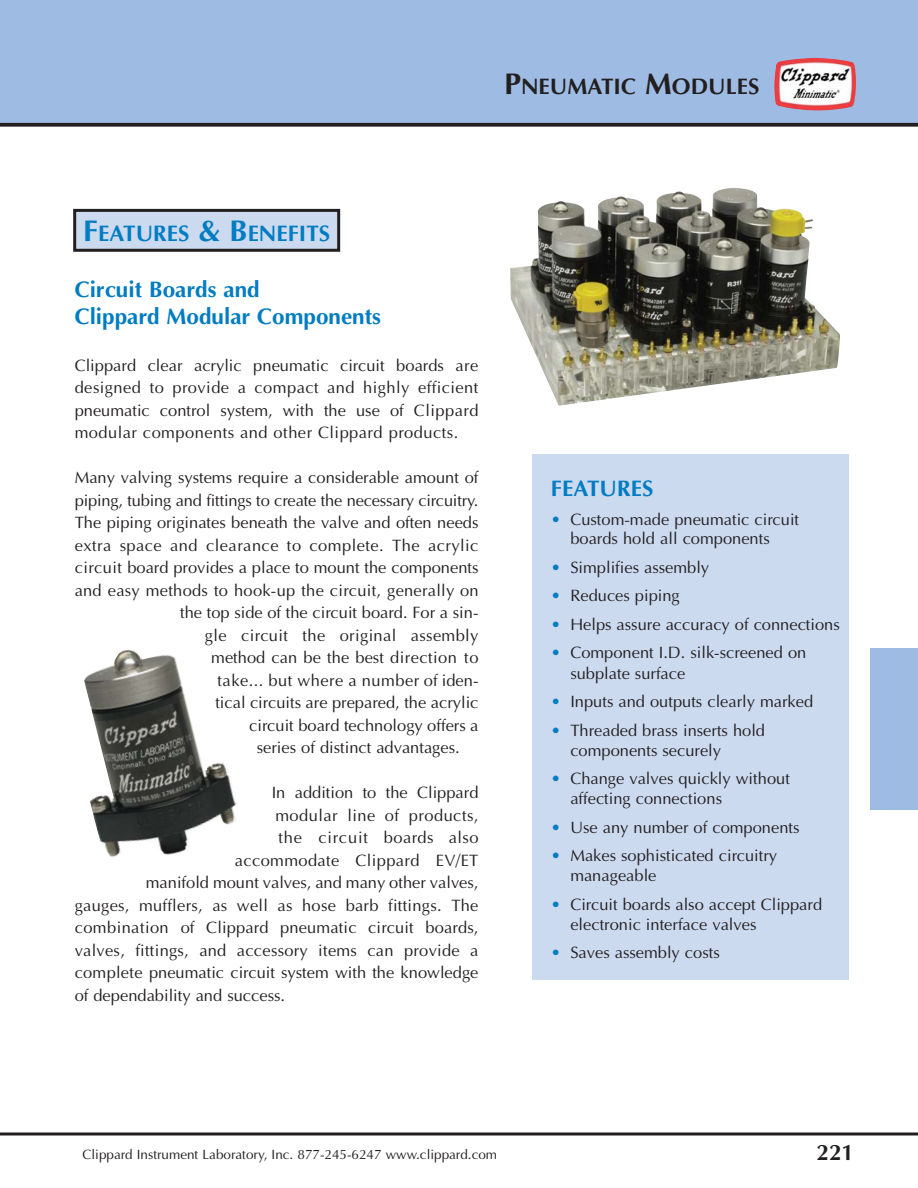
<style>
.page{position:relative;width:918px;height:1188px;background:#fff}
.page>*{position:absolute;margin:0;border:0;box-sizing:border-box;transform-origin:0 0}
.t1{font:700 22.5px/27.3px "Optima";color:#007cc2}
.t2{font:700 22.5px "Optima";color:#231f20}
.t3{font:16.5px/20.1px "Optima";color:#231f20}
.t4{font:16.5px "Optima";letter-spacing:.03em;color:#231f20}
.t5{font:16.5px "Optima";letter-spacing:.02em;color:#231f20}
.t6{font:16.5px "Optima";letter-spacing:.025em;color:#231f20}
.t7{font:13.5px "Optima";color:#231f20}
.s1{font-size:30px}
.s2{color:#007cc2}
</style>
<div class="page">
<div style="left:0;top:0;width:918px;height:124px;background:#9ebce3"></div>
<svg style="left:0;top:1132px;width:918px;height:4px;background:#595657"></svg>
<svg style="left:0;top:123px;width:918px;height:4px;background:#373334"></svg>
<div style="left:871px;top:648px;width:47px;height:162px;background:#9ebce3"></div>
<img style="left:774px;top:58px;width:82px;height:53px">
<div style="left:533px;top:454px;width:316px;height:526px;background:#ccdaf0"></div>
<div style="left:75px;top:210px;width:264px;height:40px;background:#ccdaf0"></div>
<div style="left:73px;top:209px;width:267px;height:43px;border:3px solid #231f20"></div>
<img style="left:84px;top:649px;width:153px;height:208px">
<img style="left:510px;top:188px;width:330px;height:218px">
<h1 class="t2" style="left:504px;top:77px;width:257px"><span class="s1">P</span>NEUMATIC <span class="s1">M</span>ODULES</h1>
<h1 class="t1" style="left:83px;top:222px;width:249px"><span class="s1">F</span>EATURES <span class="s1">&amp; B</span>ENEFITS</h1>
<h1 class="t1" style="left:75px;top:278px;width:308px">Circuit Boards and<br>Clippard Modular Components</h1>
<p class="t3" style="left:75px;top:356px;width:405px;line-height:22.5px;text-align:justify">Clippard clear acrylic pneumatic circuit boards are designed to provide a compact and highly efficient pneumatic control system, with the use of Clippard modular components and other Clippard products.</p>
<p class="t3" style="left:75px;top:469px;width:405px">Many valving systems require a considerable amount of</p>
<p class="t3" style="left:75px;top:492px;width:405px">piping, tubing and fittings to create the necessary circuitry.</p>
<p class="t3" style="left:75px;top:514px;width:405px">The piping originates beneath the valve and often needs</p>
<p class="t4" style="left:75px;top:538px;width:405px">extra space and clearance to complete. The acrylic</p>
<p class="t3" style="left:75px;top:559px;width:405px">circuit board provides a place to mount the components</p>
<p class="t3" style="left:75px;top:582px;width:405px">and easy methods to hook-up the circuit, generally on</p>
<p class="t3" style="left:180px;top:604px;width:300px">the top side of the circuit board. For a sin-</p>
<p class="t5" style="left:205px;top:628px;width:275px">gle circuit the original assembly</p>
<p class="t3" style="left:211px;top:649px;width:269px">method can be the best direction to</p>
<p class="t4" style="left:218px;top:673px;width:262px">take... but where a number of iden-</p>
<p class="t3" style="left:215px;top:694px;width:265px">tical circuits are prepared, the acrylic</p>
<p class="t3" style="left:249px;top:717px;width:231px">circuit board technology offers a</p>
<p class="t3" style="left:257px;top:739px;width:205px">series of distinct advantages.</p>
<p class="t3" style="left:272px;top:784px;width:208px">In addition to the Clippard</p>
<p class="t4" style="left:275px;top:808px;width:205px">modular line of products,</p>
<p class="t6" style="left:278px;top:831px;width:202px">the circuit boards also</p>
<p class="t5" style="left:235px;top:853px;width:245px">accommodate Clippard EV/ET</p>
<p class="t3" style="left:146px;top:874px;width:334px">manifold mount valves, and many other valves,</p>
<p class="t3" style="left:75px;top:897px;width:405px">gauges, mufflers, as well as hose barb fittings. The</p>
<p class="t3" style="left:75px;top:919px;width:405px">combination of Clippard pneumatic circuit boards,</p>
<p class="t3" style="left:75px;top:942px;width:405px">valves, fittings, and accessory items can provide a</p>
<p class="t3" style="left:75px;top:964px;width:405px">complete pneumatic circuit system with the knowledge</p>
<p class="t3" style="left:75px;top:987px;width:212px">of dependability and success.</p>
<h1 class="t1" style="left:551px;top:477px;width:104px">FEATURES</h1>
<p class="t3" style="left:570px;top:511px;width:230px;line-height:19.5px;text-indent:-19px"><span class="s2">•</span> Custom-made pneumatic circuit boards hold all components</p>
<p class="t3" style="left:551px;top:559px;width:160px"><span class="s2">•</span> Simplifies assembly</p>
<p class="t3" style="left:551px;top:587px;width:131px"><span class="s2">•</span> Reduces piping</p>
<p class="t3" style="left:551px;top:616px;width:291px"><span class="s2">•</span> Helps assure accuracy of connections</p>
<p class="t3" style="left:570px;top:644px;width:238px;text-indent:-19px"><span class="s2">•</span> Component I.D. silk-screened on subplate surface</p>
<p class="t3" style="left:551px;top:693px;width:264px"><span class="s2">•</span> Inputs and outputs clearly marked</p>
<p class="t3" style="left:570px;top:721px;width:196px;text-indent:-19px"><span class="s2">•</span> Threaded brass inserts hold components securely</p>
<p class="t3" style="left:570px;top:770px;width:221px;text-indent:-19px"><span class="s2">•</span> Change valves quickly without affecting connections</p>
<p class="t3" style="left:551px;top:819px;width:250px"><span class="s2">•</span> Use any number of components</p>
<p class="t3" style="left:570px;top:847px;width:208px;text-indent:-19px"><span class="s2">•</span> Makes sophisticated circuitry manageable</p>
<p class="t3" style="left:570px;top:896px;width:253px;text-indent:-19px"><span class="s2">•</span> Circuit boards also accept Clippard electronic interface valves</p>
<p class="t3" style="left:551px;top:944px;width:170px"><span class="s2">•</span> Saves assembly costs</p>
<p class="t7" style="left:82px;top:1149px;width:416px">Clippard Instrument Laboratory, Inc. 877-245-6247 www.clippard.com</p>
<h1 class="t2" style="left:817px;top:1143px;width:39px">221</h1>
</div>
